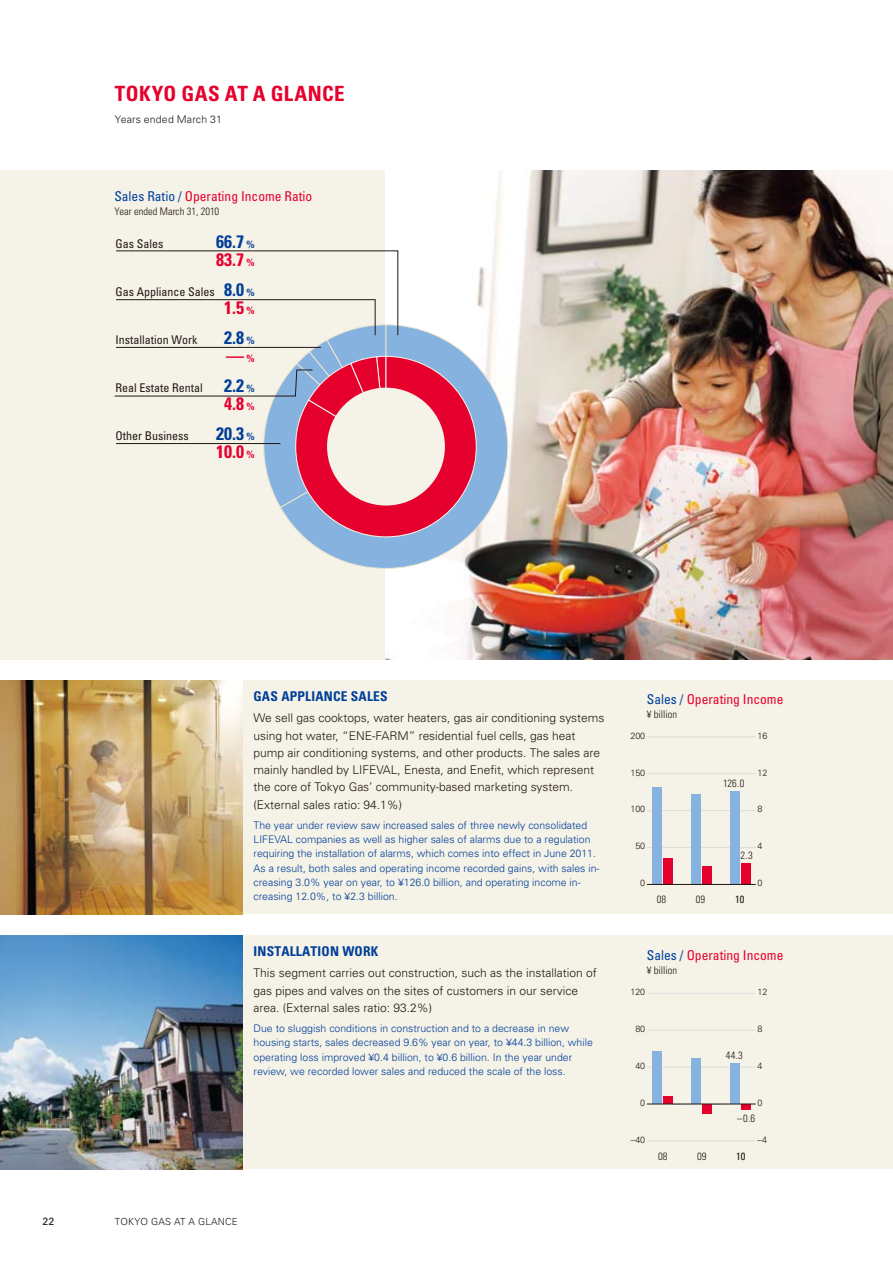
<style>
.page{position:relative;width:893px;height:1263px;background:#fff}
.page>*{position:absolute;margin:0;border:0;box-sizing:border-box;transform-origin:0 0}
.t1{font:700 condensed 21px "Univers";color:#e6002d}
.t2{font:700 condensed 18px/18px "Univers";color:#003f98}
.t3{font:700 condensed 18px "Univers";color:#e6002d}
.t4{font:condensed 13.5px "Univers";color:#e6002d}
.t5{font:700 condensed 13.5px "Univers";letter-spacing:.015em;color:#003f98}
.t6{font:300 12px/17.2px "Univers";color:#221815}
.t7{font:condensed 12px "Univers";color:#221815}
.t8{font:300 10.5px/14.2px "Univers";color:#003f98}
.t9{font:300 condensed 10.5px "Univers";color:#221815}
.t10{font:300 10.5px "Univers";letter-spacing:.015em;color:#221815}
.t11{font:condensed 10.5px "Univers";color:#221815}
.t12{font:10.5px "Univers";color:#221815}
.t13{font:300 9.75px "Univers";letter-spacing:.02em;color:#221815}
.t14{font:300 9px "Univers";letter-spacing:-.03em;color:#221815}
.s1{color:#003f98}
.s2{font-size:10.5px}
.s3{color:#e6002d}
.s4{font-size:10.5px;color:#e6002d}
.s5{font-weight:700;font-size:18px;color:#003f98}
.s6{font-weight:700;font-size:10.5px;color:#003f98}
</style>
<div class="page">
<div style="left:0;top:170px;width:893px;height:489px;background:#f5f2e8"></div>
<div style="left:0;top:680px;width:893px;height:234px;background:#f5f2e8"></div>
<div style="left:0;top:935px;width:893px;height:234px;background:#f5f2e8"></div>
<img style="left:386px;top:170px;width:507px;height:489px">
<svg style="left:305px;top:324px;width:203px;height:245px"></svg>
<svg style="left:114px;top:251px;width:363px;height:287px"></svg>
<img style="left:0;top:680px;width:242px;height:234px">
<img style="left:0;top:935px;width:242px;height:234px">
<hr style="left:647px;top:847px;width:109px;height:1px;background:#dcdddd">
<hr style="left:647px;top:810px;width:109px;height:1px;background:#dcdddd">
<hr style="left:647px;top:773px;width:109px;height:1px;background:#dcdddd">
<hr style="left:647px;top:736px;width:109px;height:1px;background:#dcdddd">
<div style="left:652px;top:787px;width:9px;height:97px;background:#86b2df"></div>
<div style="left:691px;top:794px;width:10px;height:90px;background:#86b2df"></div>
<div style="left:730px;top:791px;width:10px;height:93px;background:#86b2df"></div>
<div style="left:663px;top:858px;width:10px;height:26px;background:#e6002d"></div>
<div style="left:702px;top:866px;width:10px;height:18px;background:#e6002d"></div>
<div style="left:741px;top:863px;width:10px;height:21px;background:#e6002d"></div>
<hr style="left:647px;top:884px;width:109px;height:1px;background:#221815">
<hr style="left:647px;top:1141px;width:108px;height:1px;background:#dcdddd">
<hr style="left:647px;top:1067px;width:108px;height:1px;background:#dcdddd">
<hr style="left:647px;top:1030px;width:108px;height:1px;background:#dcdddd">
<hr style="left:647px;top:993px;width:108px;height:1px;background:#dcdddd">
<div style="left:652px;top:1051px;width:9px;height:53px;background:#86b2df"></div>
<div style="left:691px;top:1059px;width:10px;height:45px;background:#86b2df"></div>
<div style="left:730px;top:1063px;width:10px;height:41px;background:#86b2df"></div>
<div style="left:663px;top:1097px;width:10px;height:7px;background:#e6002d"></div>
<div style="left:702px;top:1104px;width:10px;height:9px;background:#e6002d"></div>
<div style="left:741px;top:1104px;width:10px;height:5px;background:#e6002d"></div>
<hr style="left:647px;top:1104px;width:109px;height:1px;background:#221815">
<h1 class="t1" style="left:115px;top:81px;width:25px">TOKYO</h1>
<h1 class="t1" style="left:181px;top:81px;width:14px">GAS</h1>
<h1 class="t1" style="left:225px;top:81px;width:59px">AT A GLANCE</h1>
<p class="t10" style="left:115px;top:113px;width:109px">Years ended March 31</p>
<p class="t4" style="left:114px;top:188px;width:199px"><span class="s1">Sales Ratio /</span> Operating Income Ratio</p>
<p class="t9" style="left:114px;top:205px;width:106px">Year ended March 31, 2010</p>
<p class="t7" style="left:115px;top:236px;width:49px">Gas Sales</p>
<h2 class="t2" style="left:216px;top:232px;width:40px">66.7 <span class="s2">%<br></span><span class="s3">83.7</span> <span class="s4">%</span></h2>
<p class="t7" style="left:115px;top:284px;width:141px">Gas Appliance Sales <span class="s5">8.0</span> <span class="s6">%</span></p>
<h2 class="t3" style="left:224px;top:296px;width:32px">1.5 <span class="s2">%</span></h2>
<p class="t7" style="left:115px;top:332px;width:83px">Installation Work</p>
<h2 class="t2" style="left:224px;top:328px;width:32px">2.8 <span class="s2">%</span></h2>
<h2 class="t3" style="left:226px;top:344px;width:30px">— <span class="s2">%</span></h2>
<p class="t7" style="left:115px;top:380px;width:141px">Real Estate Rental <span class="s5">2.2</span> <span class="s6">%</span></p>
<h2 class="t3" style="left:224px;top:392px;width:32px">4.8 <span class="s2">%</span></h2>
<p class="t7" style="left:115px;top:428px;width:75px">Other Business</p>
<h2 class="t2" style="left:216px;top:424px;width:40px">20.3 <span class="s2">%<br></span><span class="s3">10.0</span> <span class="s4">%</span></h2>
<p class="t12" style="left:43px;top:1214px;width:7px">22</p>
<p class="t5" style="left:253px;top:687px;width:136px">GAS APPLIANCE SALES</p>
<p class="t6" style="left:253px;top:709px;width:352px">We sell gas cooktops, water heaters, gas air conditioning systems using hot water, “ENE-FARM” residential fuel cells, gas heat pump air conditioning systems, and other products. The sales are mainly handled by LIFEVAL, Enesta, and Enefit, which represent the core of Tokyo Gas’ community-based marketing system. (External sales ratio: 94.1%)</p>
<p class="t8" style="left:253px;top:818px;width:348px">The year under review saw increased sales of three newly consolidated LIFEVAL companies as well as higher sales of alarms due to a regulation requiring the installation of alarms, which comes into effect in June 2011.<br>As a result, both sales and operating income recorded gains, with sales in&shy;creasing 3.0% year on year, to ¥126.0 billion, and operating income in&shy;creasing 12.0%, to ¥2.3 billion.</p>
<p class="t5" style="left:253px;top:942px;width:126px">INSTALLATION WORK</p>
<p class="t6" style="left:253px;top:964px;width:345px">This segment carries out construction, such as the installation of gas pipes and valves on the sites of customers in our service area. (External sales ratio: 93.2%)</p>
<p class="t8" style="left:253px;top:1021px;width:341px">Due to sluggish conditions in construction and to a decrease in new housing starts, sales decreased 9.6% year on year, to ¥44.3 billion, while operating loss improved ¥0.4 billion, to ¥0.6 billion. In the year under review, we recorded lower sales and reduced the scale of the loss.</p>
<p class="t13" style="left:115px;top:1216px;width:124px">TOKYO GAS AT A GLANCE</p>
<p class="t4" style="left:647px;top:690px;width:138px"><span class="s1">Sales /</span> Operating Income</p>
<p class="t9" style="left:647px;top:708px;width:32px">¥ billion</p>
<p class="t14" style="left:631px;top:730px;width:16px">200</p>
<p class="t14" style="left:758px;top:730px;width:11px">16</p>
<p class="t14" style="left:631px;top:767px;width:16px">150</p>
<p class="t14" style="left:758px;top:767px;width:11px">12</p>
<p class="t9" style="left:723px;top:777px;width:23px">126.0</p>
<p class="t14" style="left:631px;top:804px;width:16px">100</p>
<p class="t14" style="left:758px;top:804px;width:7px">8</p>
<p class="t14" style="left:635px;top:841px;width:11px">50</p>
<p class="t14" style="left:758px;top:841px;width:7px">4</p>
<p class="t9" style="left:741px;top:849px;width:14px">2.3</p>
<p class="t14" style="left:640px;top:878px;width:7px">0</p>
<p class="t14" style="left:758px;top:878px;width:7px">0</p>
<p class="t9" style="left:657px;top:893px;width:11px">08</p>
<p class="t9" style="left:696px;top:893px;width:11px">09</p>
<p class="t11" style="left:735px;top:893px;width:11px">10</p>
<p class="t4" style="left:647px;top:947px;width:138px"><span class="s1">Sales /</span> Operating Income</p>
<p class="t9" style="left:647px;top:964px;width:32px">¥ billion</p>
<p class="t14" style="left:631px;top:986px;width:16px">120</p>
<p class="t14" style="left:758px;top:986px;width:11px">12</p>
<p class="t14" style="left:635px;top:1023px;width:11px">80</p>
<p class="t14" style="left:758px;top:1023px;width:7px">8</p>
<p class="t9" style="left:726px;top:1049px;width:19px">44.3</p>
<p class="t14" style="left:635px;top:1060px;width:11px">40</p>
<p class="t14" style="left:758px;top:1060px;width:7px">4</p>
<p class="t14" style="left:640px;top:1097px;width:7px">0</p>
<p class="t14" style="left:758px;top:1097px;width:7px">0</p>
<p class="t9" style="left:737px;top:1112px;width:20px">–0.6</p>
<p class="t14" style="left:631px;top:1134px;width:16px">–40</p>
<p class="t14" style="left:758px;top:1134px;width:11px">–4</p>
<p class="t9" style="left:658px;top:1149px;width:11px">08</p>
<p class="t9" style="left:697px;top:1149px;width:11px">09</p>
<p class="t11" style="left:736px;top:1149px;width:11px">10</p>
</div>
